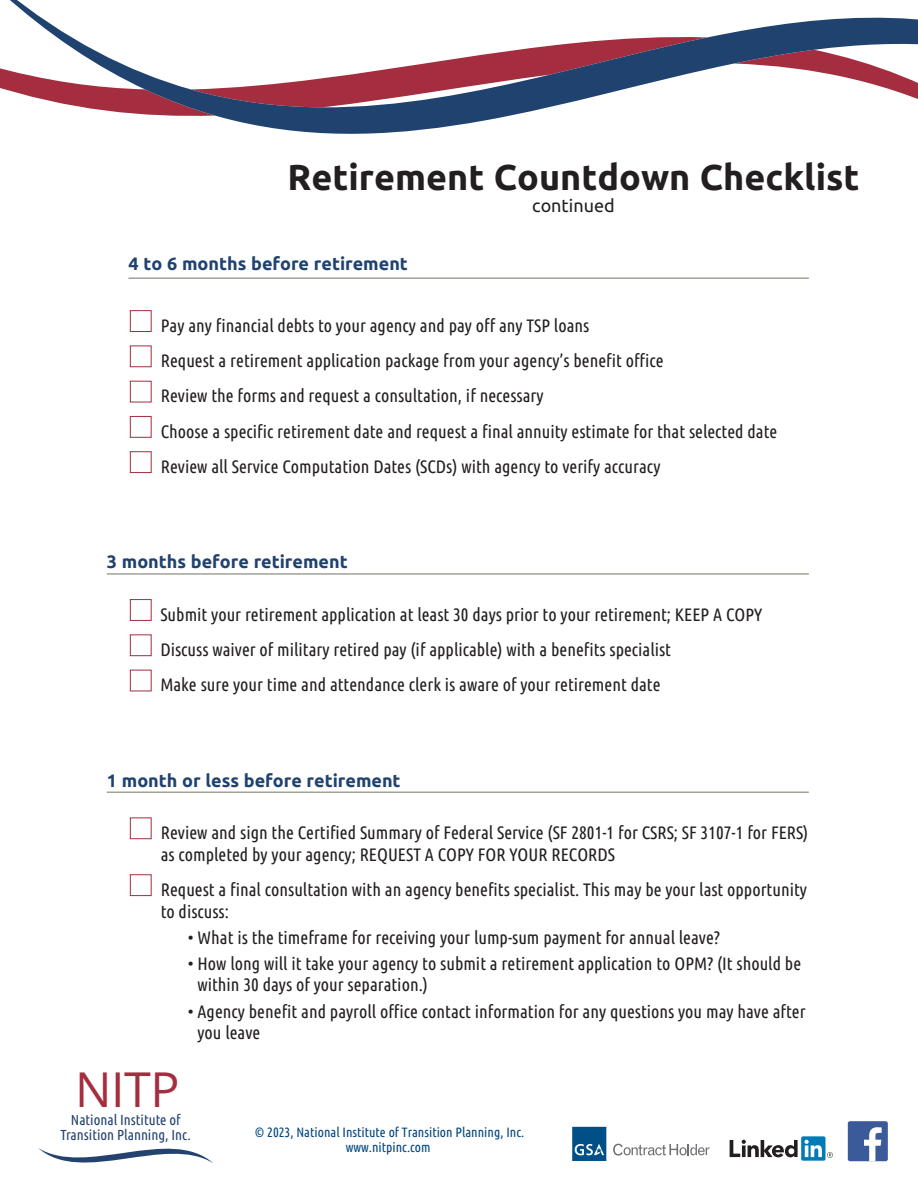
<style>
.page{position:relative;width:918px;height:1188px;background:#fff}
.page>*{position:absolute;margin:0;border:0;box-sizing:border-box;transform-origin:0 0}
.t1{font:48.45px "Open Sans";color:#a42d3f}
.t2{font:700 36px "Ubuntu";color:#231f20}
.t3{font:18px/35.2px "Ubuntu Condensed";color:#231f20}
.t4{font:700 18px "Ubuntu";color:#20426f}
.t5{font:18px "Ubuntu";color:#231f20}
.t6{font:14.55px/15.1px "Ubuntu Condensed";color:#23426f;text-align:center}
.t7{font:13.5px/15.8px "Ubuntu Condensed";color:#00467e;text-align:center}
</style>
<div class="page">
<hr style="left:128px;top:277px;width:681px;height:2px;background:#a2a295">
<hr style="left:107px;top:573px;width:702px;height:2px;background:#a2a295">
<hr style="left:107px;top:792px;width:702px;height:1px;background:#a2a295">
<div style="left:130px;top:874px;width:22px;height:22px;border:1px solid #a42d3f"></div>
<div style="left:130px;top:818px;width:22px;height:21px;border:1px solid #a42d3f"></div>
<div style="left:130px;top:634px;width:22px;height:22px;border:1px solid #a42d3f"></div>
<div style="left:130px;top:599px;width:22px;height:22px;border:1px solid #a42d3f"></div>
<div style="left:130px;top:451px;width:22px;height:22px;border:1px solid #a42d3f"></div>
<div style="left:130px;top:416px;width:22px;height:22px;border:1px solid #a42d3f"></div>
<div style="left:130px;top:346px;width:22px;height:21px;border:1px solid #a42d3f"></div>
<div style="left:130px;top:310px;width:22px;height:22px;border:1px solid #a42d3f"></div>
<div style="left:848px;top:1121px;width:40px;height:40px;background:#3b5a9a;border-radius:2px"></div>
<svg style="left:864px;top:1127px;width:18px;height:34px"></svg>
<svg style="left:730px;top:1140px;width:68px;height:17px"></svg>
<div style="left:801px;top:1136px;width:24px;height:25px;background:#007bb6;border-radius:2px"></div>
<svg style="left:805px;top:1140px;width:28px;height:18px"></svg>
<svg style="left:0;top:0;width:918px;height:134px"></svg>
<svg style="left:572px;top:1127px;width:34px;height:34px"></svg>
<svg style="left:613px;top:1144px;width:97px;height:12px"></svg>
<svg style="left:38px;top:1148px;width:175px;height:15px"></svg>
<h2 class="t2" style="left:288px;top:162px;width:574px">Retirement Countdown Checklist</h2>
<p class="t5" style="left:532px;top:198px;width:84px">continued</p>
<p class="t4" style="left:128px;top:257px;width:281px">4 to 6 months before retirement</p>
<p class="t3" style="left:161px;top:309px;width:618px">Pay any financial debts to your agency and pay off any TSP loans<br>Request a retirement application package from your agency’s benefit office<br>Review the forms and request a consultation, if necessary<br>Choose a specific retirement date and request a final annuity estimate for that selected date Review all Service Computation Dates (SCDs) with agency to verify accuracy</p>
<p class="t4" style="left:107px;top:555px;width:242px">3 months before retirement</p>
<p class="t3" style="left:160px;top:598px;width:603px">Submit your retirement application at least 30 days prior to your retirement; KEEP A COPY<br>Discuss waiver of military retired pay (if applicable) with a benefits specialist<br>Make sure your time and attendance clerk is aware of your retirement date</p>
<p class="t4" style="left:107px;top:773px;width:295px">1 month or less before retirement</p>
<p class="t3" style="left:161px;top:823px;width:649px;line-height:21.6px">Review and sign the Certified Summary of Federal Service (SF 2801-1 for CSRS; SF 3107-1 for FERS) as completed by your agency; REQUEST A COPY FOR YOUR RECORDS</p>
<p class="t3" style="left:161px;top:880px;width:648px;line-height:21.6px">Request a final consultation with an agency benefits specialist. This may be your last opportunity to discuss:</p>
<p class="t3" style="left:188px;top:921px;width:534px">• What is the timeframe for receiving your lump-sum payment for annual leave?</p>
<p class="t3" style="left:197px;top:954px;width:605px;line-height:21.6px;text-indent:-10px">• How long will it take your agency to submit a retirement application to OPM? (It should be within 30 days of your separation.)</p>
<p class="t3" style="left:197px;top:1001px;width:610px;line-height:21.6px;text-indent:-10px">• Agency benefit and payroll office contact information for any questions you may have after you leave</p>
<h1 class="t1" style="left:75px;top:1062px;width:106px">NITP</h1>
<p class="t6" style="left:61px;top:1112px;width:132px">National Institute of<br>Transition Planning, Inc.</p>
<p class="t7" style="left:255px;top:1125px;width:271px">© 2023, National Institute of Transition Planning, Inc. www.nitpinc.com</p>
</div>
